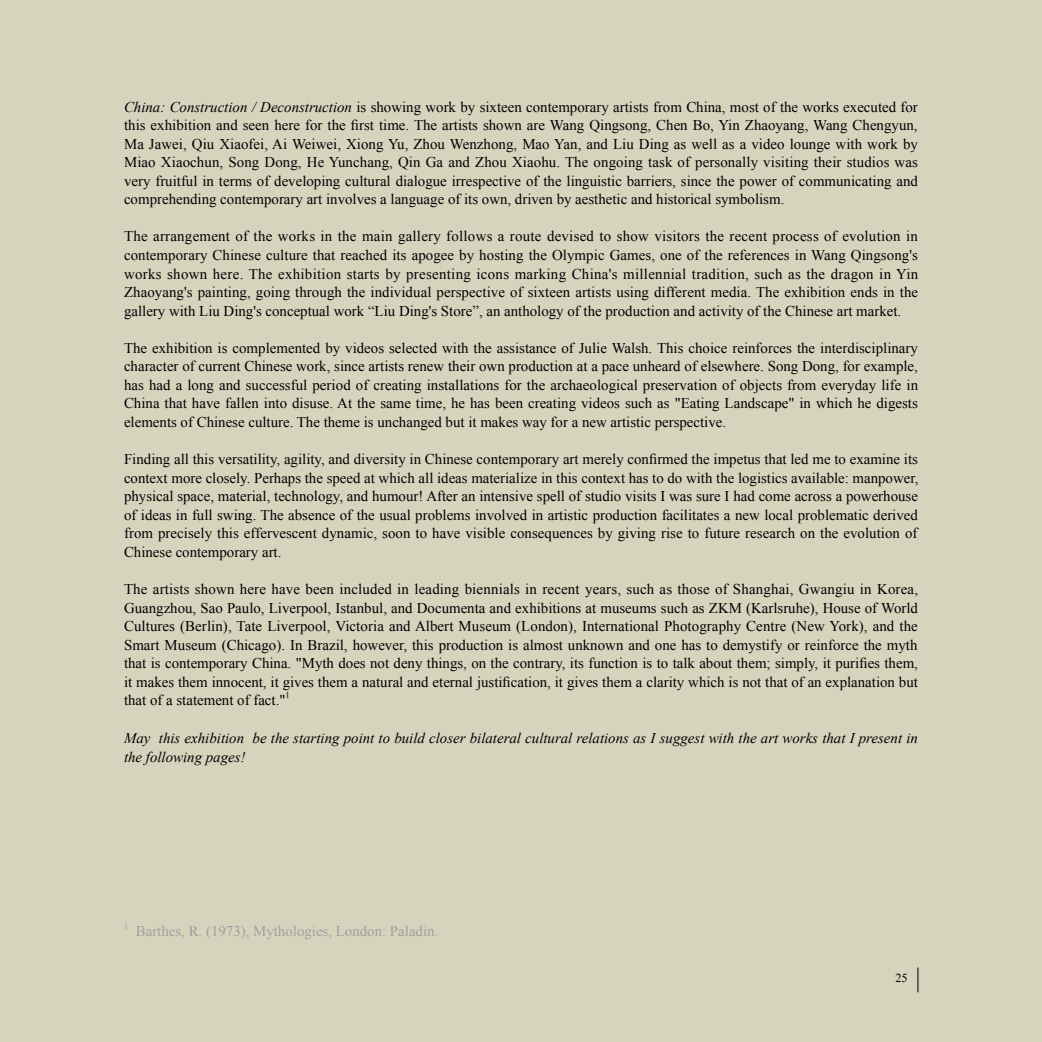
<style>
.page{position:relative;width:1042px;height:1042px;background:#d7d4be}
.page>*{position:absolute;margin:0;border:0;box-sizing:border-box;transform-origin:0 0}
.t1{font:14.88px/18.6px "Times New Roman";color:#000;text-align:justify}
.t2{font:italic 14.88px/19.1px "Times New Roman";color:#000}
.t3{font:14.88px "Times New Roman";color:#9f9fa0}
.t4{font:12.25px "Times New Roman";color:#000}
.t5{font:8.75px "Times New Roman";color:#000}
.t6{font:8.75px "Times New Roman";color:#9f9fa0}
.s1{font-style:italic}
</style>
<div class="page">
<svg style="left:917px;top:967px;width:1px;height:25px"></svg>
<p class="t1" style="left:124px;top:97px;width:795px"><span class="s1">China: Construction / Deconstruction</span> is showing work by sixteen contemporary artists from China, most of the works executed for this exhibition and seen here for the first time. The artists shown are Wang Qingsong, Chen Bo, Yin Zhaoyang, Wang Chengyun, Ma Jawei, Qiu Xiaofei, Ai Weiwei, Xiong Yu, Zhou Wenzhong, Mao Yan, and Liu Ding as well as a video lounge with work by Miao Xiaochun, Song Dong, He Yunchang, Qin Ga and Zhou Xiaohu. The ongoing task of personally visiting their studios was very fruitful in terms of developing cultural dialogue irrespective of the linguistic barriers, since the power of communicating and comprehending contemporary art involves a language of its own, driven by aesthetic and historical symbolism.</p>
<p class="t1" style="left:124px;top:227px;width:796px">The arrangement of the works in the main gallery follows a route devised to show visitors the recent process of evolution in contemporary Chinese culture that reached its apogee by hosting the Olympic Games, one of the references in Wang Qingsong's works shown here. The exhibition starts by presenting icons marking China's millennial tradition, such as the dragon in Yin Zhaoyang's painting, going through the individual perspective of sixteen artists using different media. The exhibition ends in the gallery with Liu Ding's conceptual work “Liu Ding's Store”, an anthology of the production and activity of the Chinese art market.</p>
<p class="t1" style="left:124px;top:338px;width:795px">The exhibition is complemented by videos selected with the assistance of Julie Walsh. This choice reinforces the interdisciplinary character of current Chinese work, since artists renew their own production at a pace unheard of elsewhere. Song Dong, for example, has had a long and successful period of creating installations for the archaeological preservation of objects from everyday life in China that have fallen into disuse. At the same time, he has been creating videos such as "Eating Landscape" in which he digests elements of Chinese culture. The theme is unchanged but it makes way for a new artistic perspective.</p>
<p class="t1" style="left:124px;top:450px;width:796px">Finding all this versatility, agility, and diversity in Chinese contemporary art merely confirmed the impetus that led me to examine its context more closely. Perhaps the speed at which all ideas materialize in this context has to do with the logistics available: manpower, physical space, material, technology, and humour! After an intensive spell of studio visits I was sure I had come across a powerhouse of ideas in full swing. The absence of the usual problems involved in artistic production facilitates a new local problematic derived from precisely this effervescent dynamic, soon to have visible consequences by giving rise to future research on the evolution of Chinese contemporary art.</p>
<p class="t1" style="left:124px;top:579px;width:795px">The artists shown here have been included in leading biennials in recent years, such as those of Shanghai, Gwangiu in Korea, Guangzhou, Sao Paulo, Liverpool, Istanbul, and Documenta and exhibitions at museums such as ZKM (Karlsruhe), House of World Cultures (Berlin), Tate Liverpool, Victoria and Albert Museum (London), International Photography Centre (New York), and the Smart Museum (Chicago). In Brazil, however, this production is almost unknown and one has to demystify or reinforce the myth that is contemporary China. "Myth does not deny things, on the contrary, its function is to talk about them; simply, it purifies them, it makes them innocent, it gives them a natural and eternal justification, it gives them a clarity which is not that of an explanation but that of a statement of fact."</p>
<p class="t5" style="left:285px;top:689px;width:6px">1</p>
<p class="t2" style="left:124px;top:728px;width:795px">May this exhibition be the starting point to build closer bilateral cultural relations as I suggest with the art works that I present in the following pages!</p>
<p class="t6" style="left:124px;top:920px;width:6px">1</p>
<p class="t3" style="left:136px;top:921px;width:304px">Barthes, R. (1973), Mythologies, London: Paladin.</p>
<p class="t4" style="left:895px;top:970px;width:14px">25</p>
</div>
